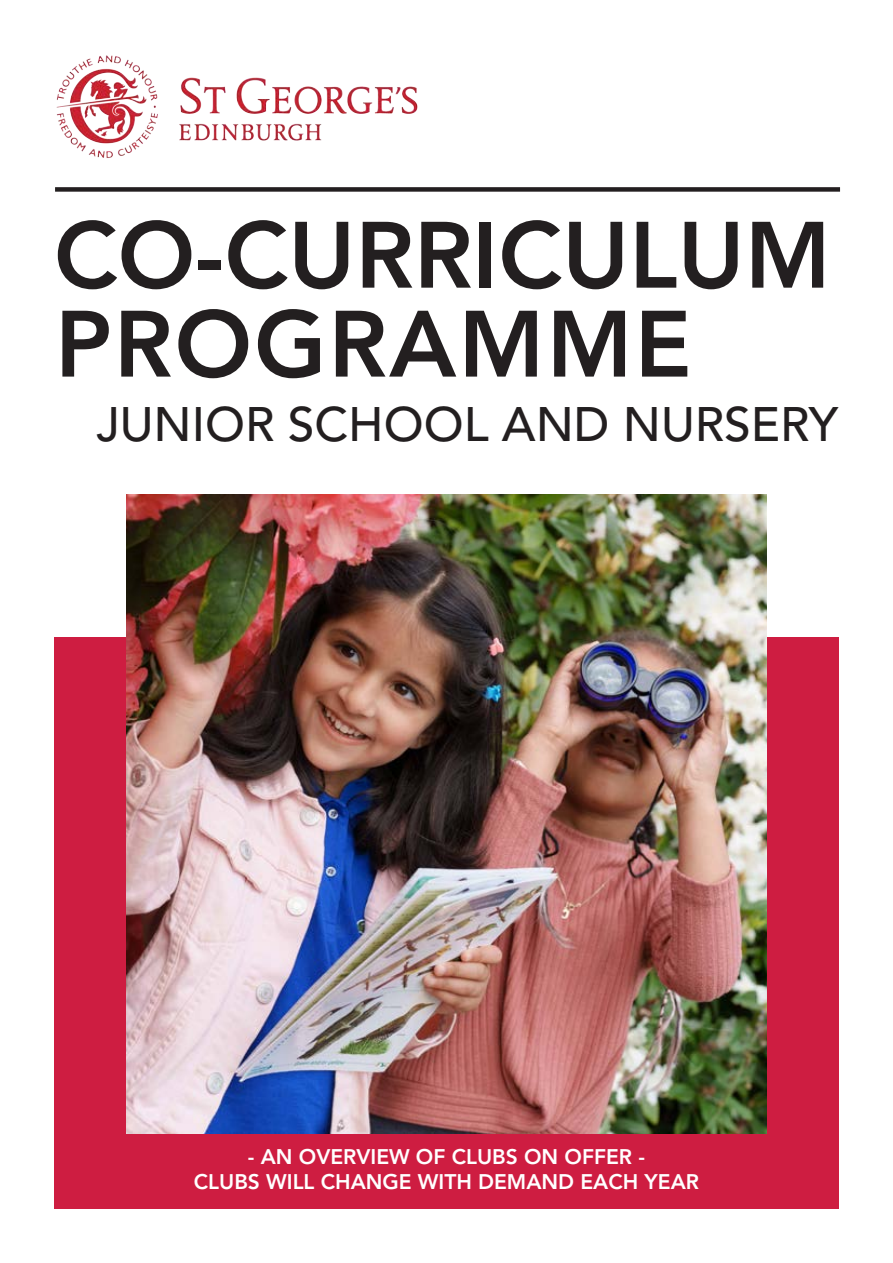
<style>
.page{position:relative;width:893px;height:1263px;background:#fff}
.page>*{position:absolute;margin:0;border:0;box-sizing:border-box;transform-origin:0 0}
.t1{font:800 93px "Avenir LT Std";color:#231f20}
.t2{font:800 93px "Avenir LT Std";letter-spacing:.02em;color:#231f20}
.t3{font:500 48px "Avenir LT Std";color:#231f20}
.t4{font:800 21px "Avenir LT Std";color:#fff}
</style>
<div class="page">
<div style="left:55px;top:187px;width:785px;height:5px;background:#231f20"></div>
<div style="left:54px;top:637px;width:785px;height:572px;background:#ce1d41"></div>
<img style="left:56px;top:55px;width:362px;height:103px">
<img style="left:126px;top:494px;width:641px;height:639px">
<p class="t1" style="left:54px;top:200px;width:778px">CO-CURRICULUM</p>
<p class="t2" style="left:55px;top:289px;width:638px">PROGRAMME</p>
<p class="t3" style="left:97px;top:397px;width:743px">JUNIOR SCHOOL AND NURSERY</p>
<p class="t4" style="left:248px;top:1144px;width:398px">- AN OVERVIEW OF CLUBS ON OFFER -</p>
<p class="t4" style="left:194px;top:1169px;width:507px">CLUBS WILL CHANGE WITH DEMAND EACH YEAR</p>
</div>
